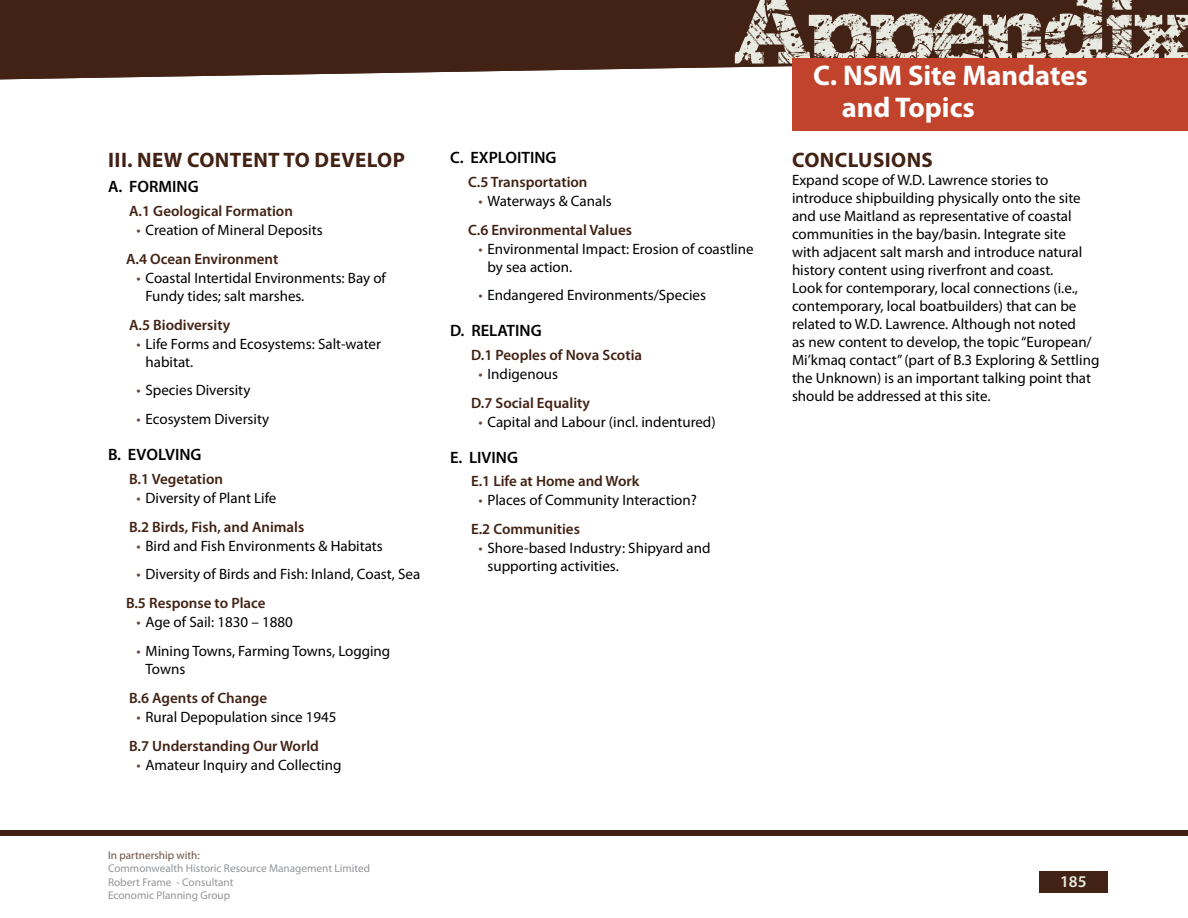
<style>
.page{position:relative;width:1188px;height:918px;background:#fff}
.page>*{position:absolute;margin:0;border:0;box-sizing:border-box;transform-origin:0 0}
.t1{font:900 102px "Grunge Serifia";letter-spacing:-.06em;color:#e8e9e0}
.t2{font:700 28.5px/31.5px "Myriad Pro";color:#fff}
.t3{font:700 21px "Myriad Pro";letter-spacing:.02em;color:#412214}
.t4{font:600 16.5px "Myriad Pro";color:#000}
.t5{font:600 16.5px "Myriad Pro";color:#e8e9e0}
.t6{font:15px/18px "Myriad Pro";color:#000}
.t7{font:600 15px/28.8px "Myriad Pro";color:#412214}
.t8{font:11.25px/13.5px "Myriad Pro";color:#939598}
.t9{font:11.25px "Myriad Pro";color:#6c4e41}
.s1{color:#644539}
.s2{font-weight:600;color:#412214}
.s3{font-weight:400;color:#644539}
.s4{font-weight:400;color:#000}
</style>
<div class="page">
<div style="left:0;top:831px;width:1188px;height:5px;background:#412214"></div>
<div style="left:0;top:0;width:1188px;height:80px;background:#412214"></div>
<div style="left:1039px;top:872px;width:69px;height:21px;background:#412214"></div>
<div style="left:792px;top:58px;width:396px;height:73px;background:#c2432c"></div>
<h3 class="t3" style="left:108px;top:146px;width:106px">III. NEW CONTENT</h3>
<h3 class="t3" style="left:284px;top:146px;width:60px">TO DEVELOP</h3>
<p class="t4" style="left:108px;top:176px;width:92px">A. FORMING</p>
<p class="t7" style="left:129px;top:196px;width:165px">A.1 Geological Formation</p>
<p class="t6" style="left:126px;top:215px;width:198px;line-height:28.8px;text-indent:10px"><span class="s1">•</span> Creation of Mineral Deposits<br><span class="s2">A.4 Ocean Environment</span></p>
<p class="t6" style="left:146px;top:269px;width:242px;text-indent:-9px"><span class="s1">•</span> Coastal Intertidal Environments: Bay of<br>Fundy tides; salt marshes.</p>
<p class="t7" style="left:129px;top:310px;width:103px">A.5 Biodiversity</p>
<p class="t6" style="left:146px;top:334px;width:237px;text-indent:-9px"><span class="s1">•</span> Life Forms and Ecosystems: Salt-water habitat.</p>
<p class="t6" style="left:136px;top:381px;width:115px"><span class="s1">•</span> Species Diversity</p>
<p class="t6" style="left:136px;top:410px;width:134px"><span class="s1">•</span> Ecosystem Diversity</p>
<p class="t4" style="left:108px;top:444px;width:95px">B. EVOLVING</p>
<p class="t7" style="left:129px;top:464px;width:96px">B.1 Vegetation</p>
<p class="t7" style="left:129px;top:483px;width:177px;text-indent:7px"><span class="s3">•</span> <span class="s4">Diversity of Plant Life<br></span>B.2 Birds, Fish, and Animals</p>
<p class="t6" style="left:136px;top:536px;width:248px"><span class="s1">•</span> Bird and Fish Environments &amp; Habitats</p>
<p class="t6" style="left:126px;top:560px;width:296px;line-height:28.8px;text-indent:10px"><span class="s1">•</span> Diversity of Birds and Fish: Inland, Coast, Sea<br><span class="s2">B.5 Response to Place</span></p>
<p class="t6" style="left:136px;top:613px;width:158px"><span class="s1">•</span> Age of Sail: 1830 – 1880</p>
<p class="t6" style="left:146px;top:642px;width:246px;text-indent:-9px"><span class="s1">•</span> Mining Towns, Farming Towns, Logging<br>Towns</p>
<p class="t7" style="left:129px;top:683px;width:140px">B.6 Agents of Change</p>
<p class="t6" style="left:129px;top:702px;width:209px;line-height:28.8px;text-indent:7px"><span class="s1">•</span> Rural Depopulation since 1945<br><span class="s2">B.7 Understanding Our World</span></p>
<p class="t6" style="left:136px;top:756px;width:207px"><span class="s1">•</span> Amateur Inquiry and Collecting</p>
<p class="t9" style="left:108px;top:848px;width:93px">In partnership with:</p>
<p class="t8" style="left:108px;top:862px;width:264px">Commonwealth Historic Resource Management Limited<br>Robert Frame - Consultant<br>Economic Planning Group</p>
<h1 class="t1" style="left:733px;top:-13px;width:463px">Appendix</h1>
<h2 class="t2" style="left:842px;top:59px;width:248px;text-indent:-29px">C. NSM SITE MANDATES<br>AND TOPICS</h2>
<p class="t4" style="left:450px;top:147px;width:108px">C. EXPLOITING</p>
<p class="t7" style="left:468px;top:167px;width:121px">C.5 Transportation</p>
<p class="t7" style="left:468px;top:186px;width:165px;text-indent:10px"><span class="s3">•</span> <span class="s4">Waterways &amp; Canals<br></span>C.6 Environmental Values</p>
<p class="t6" style="left:488px;top:239px;width:268px;text-indent:-9px"><span class="s1">•</span> Environmental Impact: Erosion of coastline by sea action.</p>
<p class="t6" style="left:478px;top:286px;width:229px"><span class="s1">•</span> Endangered Environments/Species</p>
<p class="t4" style="left:450px;top:320px;width:93px">D. RELATING</p>
<p class="t7" style="left:471px;top:340px;width:173px">D.1 Peoples of Nova Scotia</p>
<p class="t7" style="left:471px;top:359px;width:120px;text-indent:7px"><span class="s3">•</span> <span class="s4">Indigenous<br></span>D.7 Social Equality</p>
<p class="t6" style="left:478px;top:413px;width:239px"><span class="s1">•</span> Capital and Labour (incl. indentured)</p>
<p class="t4" style="left:450px;top:447px;width:70px">E. LIVING</p>
<p class="t7" style="left:471px;top:466px;width:170px">E.1 Life at Home and Work</p>
<p class="t6" style="left:471px;top:486px;width:227px;line-height:28.8px;text-indent:7px"><span class="s1">•</span> Places of Community Interaction?<br><span class="s2">E.2 Communities</span></p>
<p class="t6" style="left:488px;top:539px;width:225px;text-indent:-9px"><span class="s1">•</span> Shore-based Industry: Shipyard and supporting activities.</p>
<h3 class="t3" style="left:792px;top:146px;width:26px">CONCLUSIONS</h3>
<p class="t6" style="left:792px;top:171px;width:309px">Expand scope of W.D. Lawrence stories to introduce shipbuilding physically onto the site and use Maitland as representative of coastal communities in the bay/basin. Integrate site<br>with adjacent salt marsh and introduce natural history content using riverfront and coast.<br>Look for contemporary, local connections (i.e., contemporary, local boatbuilders) that can be related to W.D. Lawrence. Although not noted<br>as new content to develop, the topic “European/ Mi’kmaq contact” (part of B.3 Exploring &amp; Settling the Unknown) is an important talking point that should be addressed at this site.</p>
<p class="t5" style="left:1060px;top:871px;width:28px">185</p>
</div>
